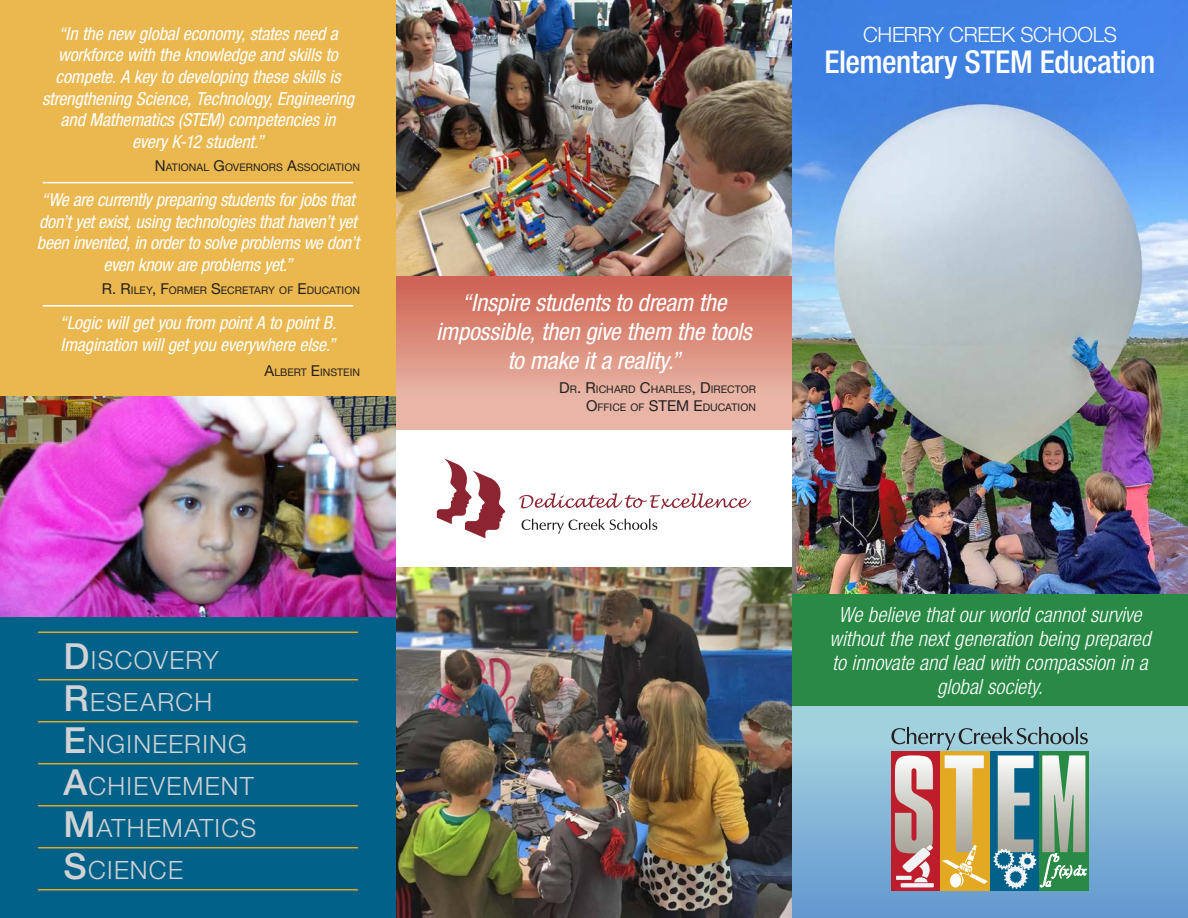
<style>
.page{position:relative;width:1188px;height:918px;background:#fff}
.page>*{position:absolute;margin:0;border:0;box-sizing:border-box;transform-origin:0 0}
.t1{font:500 condensed 31.5px "Helvetica Neue LT Std";letter-spacing:-.015em;color:#fff}
.t2{font:300 25.2px "Helvetica Neue LT Std";letter-spacing:.05em;color:#d1d2d4}
.t3{font:italic condensed 24px/28.8px "Helvetica Neue LT Std";letter-spacing:-.01em;color:#fff;text-align:center}
.t4{font:italic 300 condensed 21px/24px "Helvetica Neue LT Std";letter-spacing:.005em;color:#fff;text-align:center}
.t5{font:300 21px "Helvetica Neue LT Std";letter-spacing:-.015em;color:#fff}
.t6{font:italic condensed 18px/21.6px "Helvetica Neue LT Std";letter-spacing:-.015em;color:#fff;text-align:center}
.t7{font:10.5px "Helvetica Neue LT Std";letter-spacing:.005em;color:#231f20}
.s1{font-size:15px}
.s2{font-weight:500;font-size:36px}
</style>
<div class="page">
<div style="left:396px;top:275px;width:396px;height:155px;background:linear-gradient(to bottom,#ce6352,#edc4b5)"></div>
<div style="left:0;top:0;width:396px;height:396px;background:#ebb84f"></div>
<div style="left:0;top:617px;width:396px;height:301px;background:#016189"></div>
<img style="left:792px;top:0;width:396px;height:594px">
<hr style="left:43px;top:182px;width:310px;height:1px;background:#fff">
<hr style="left:43px;top:305px;width:310px;height:2px;background:#fff">
<div style="left:792px;top:706px;width:396px;height:212px;background:linear-gradient(to bottom,#aad8e1,#6497ce)"></div>
<div style="left:1040px;top:751px;width:49px;height:140px;background:#298a46"></div>
<svg style="left:891px;top:727px;width:197px;height:162px"></svg>
<img style="left:396px;top:0;width:396px;height:275px">
<div style="left:792px;top:594px;width:396px;height:112px;background:#298a46"></div>
<img style="left:396px;top:567px;width:396px;height:351px">
<hr style="left:38px;top:632px;width:320px;height:1px;background:#e4a922">
<hr style="left:38px;top:679px;width:320px;height:1px;background:#e4a922">
<hr style="left:38px;top:721px;width:320px;height:1px;background:#e4a922">
<hr style="left:38px;top:763px;width:320px;height:1px;background:#e4a922">
<hr style="left:38px;top:805px;width:320px;height:1px;background:#e4a922">
<hr style="left:38px;top:847px;width:320px;height:1px;background:#e4a922">
<hr style="left:38px;top:889px;width:320px;height:1px;background:#e4a922">
<img style="left:0;top:396px;width:396px;height:221px">
<svg style="left:519px;top:493px;width:232px;height:16px"></svg>
<svg style="left:437px;top:459px;width:69px;height:79px"></svg>
<svg style="left:522px;top:519px;width:135px;height:15px"></svg>
<p class="t6" style="left:42px;top:23px;width:313px">“In the new global economy, states need a workforce with the knowledge and skills to compete. A key to developing these skills is strengthening Science, Technology, Engineering and Mathematics (STEM) competencies in every K-12 student.”</p>
<p class="t7" style="left:155px;top:161px;width:207px"><span class="s1">N</span>ATIONAL <span class="s1">G</span>OVERNORS <span class="s1">A</span>SSOCIATION</p>
<p class="t6" style="left:37px;top:189px;width:324px">“We are currently preparing students for jobs that don’t yet exist, using technologies that haven’t yet been invented, in order to solve problems we don’t even know are problems yet.”</p>
<p class="t7" style="left:102px;top:284px;width:260px"><span class="s1">R. R</span>ILEY<span class="s1">, F</span>ORM ER <span class="s1">S</span>ECRETARY OF <span class="s1">E</span>DUCATION</p>
<p class="t6" style="left:60px;top:313px;width:278px;text-align:left">“Logic will get you from point A to point B.<br>Imagination will get you everywhere else.”</p>
<p class="t7" style="left:265px;top:366px;width:97px"><span class="s1">A</span>LBERT <span class="s1">E</span>INSTEIN</p>
<p class="t5" style="left:863px;top:22px;width:255px">CHERRY CREEK SCHOOLS</p>
<p class="t1" style="left:825px;top:44px;width:332px">Elementary STEM Education</p>
<p class="t3" style="left:436px;top:289px;width:317px">“Inspire students to dream the impossible, then give them the tools to make it a reality.”</p>
<p class="t7" style="left:559px;top:383px;width:198px"><span class="s1">D</span>R<span class="s1">. R</span>ICHARD <span class="s1">C</span>HARLES<span class="s1">, D</span>IRECTOR</p>
<p class="t7" style="left:586px;top:401px;width:171px"><span class="s1">O</span>FFICE OF <span class="s1">STEM E</span>DUCATION</p>
<p class="t2" style="left:63px;top:645px;width:157px"><span class="s2">D</span>ISCOVERY</p>
<p class="t2" style="left:63px;top:687px;width:150px"><span class="s2">R</span>ESEARCH</p>
<p class="t2" style="left:63px;top:729px;width:185px"><span class="s2">E</span>NGINEERING</p>
<p class="t2" style="left:63px;top:771px;width:192px"><span class="s2">A</span>CHIEVEMENT</p>
<p class="t2" style="left:63px;top:813px;width:194px"><span class="s2">M</span>ATHEMATICS</p>
<p class="t2" style="left:63px;top:855px;width:121px"><span class="s2">S</span>CIENCE</p>
<p class="t4" style="left:830px;top:603px;width:322px">We believe that our world cannot survive without the next generation being prepared to innovate and lead with compassion in a global society.</p>
</div>
